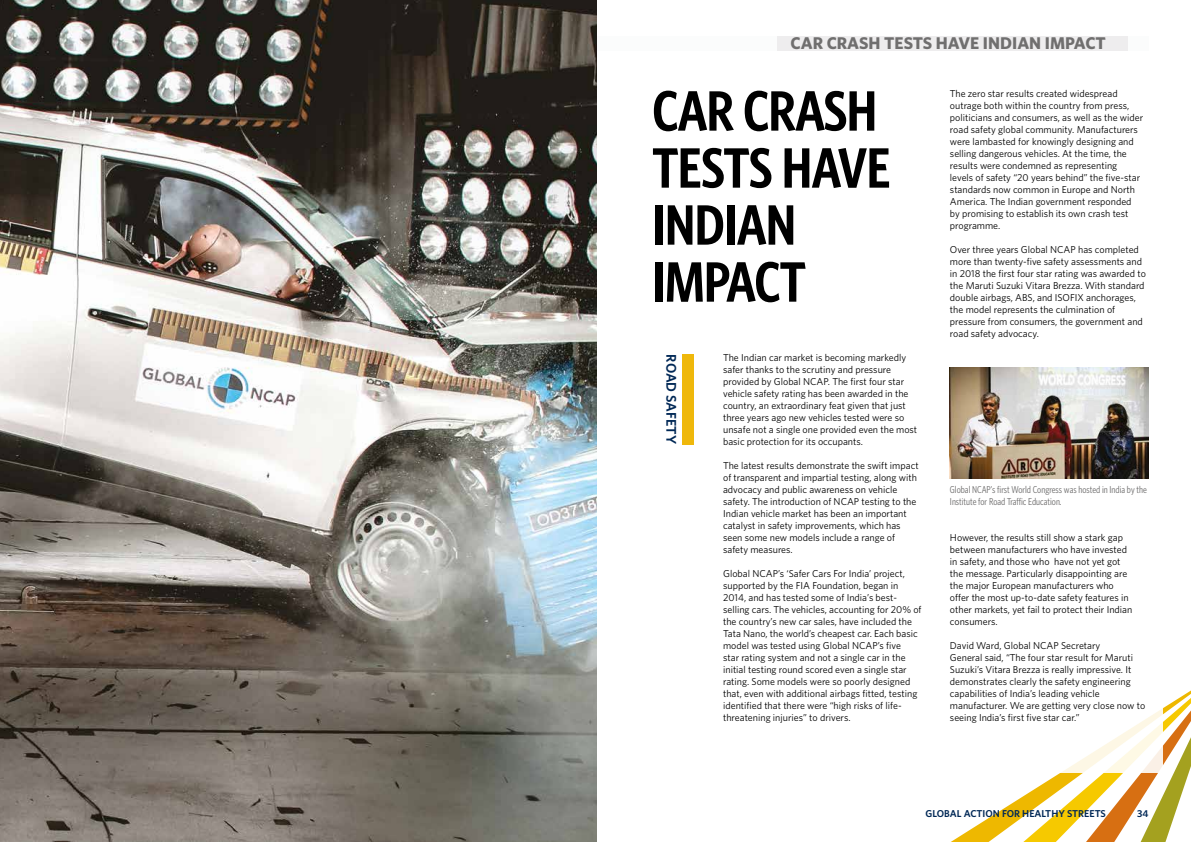
<style>
.page{position:relative;width:1191px;height:842px;background:#fff}
.page>*{position:absolute;margin:0;border:0;box-sizing:border-box;transform-origin:0 0}
.t1{font:600 57px/57px "Whitney Condensed";letter-spacing:-.015em;color:#000}
.t2{font:700 17px "Whitney";color:#706f6f}
.t3{font:600 14px "Whitney";color:#002856}
.t4{font:10px/12px "Whitney";color:#000}
.t5{font:10px/12px "Whitney Condensed";color:#706f6f}
.t6{font:600 10px "Whitney";color:#002856}
</style>
<div class="page">
<svg style="left:951px;top:690px;width:240px;height:152px"></svg>
<div style="left:43px;top:36px;width:1105px;height:14px;background:#fbfcfc"></div>
<div style="left:777px;top:36px;width:350px;height:14px;background:#eeedee"></div>
<div style="left:652px;top:71px;width:510px;height:701px;background:#fff"></div>
<img style="left:0;top:0;width:597px;height:842px">
<img style="left:950px;top:367px;width:198px;height:112px">
<div style="left:682px;top:354px;width:12px;height:91px;background:#efb80b"></div>
<h2 class="t2" style="left:790px;top:32px;width:317px">CAR CRASH TESTS HAVE INDIAN IMPACT</h2>
<h1 class="t1" style="left:652px;top:80px;width:240px">CAR CRASH<br>TESTS HAVE<br>INDIAN<br>IMPACT</h1>
<h3 class="t3" style="left:680px;top:354px;width:91px;rotate:90deg">ROAD SAFETY</h3>
<p class="t4" style="left:723px;top:351px;width:196px">The Indian car market is becoming markedly safer thanks to the scrutiny and pressure provided by Global NCAP. The first four star vehicle safety rating has been awarded in the country, an extraordinary feat given that just three years ago new vehicles tested were so unsafe not a single one provided even the most basic protection for its occupants.</p>
<p class="t4" style="left:723px;top:459px;width:197px">The latest results demonstrate the swift impact of transparent and impartial testing, along with advocacy and public awareness on vehicle safety. The introduction of NCAP testing to the Indian vehicle market has been an important catalyst in safety improvements, which has seen some new models include a range of safety measures.</p>
<p class="t4" style="left:723px;top:567px;width:200px">Global NCAP’s ‘Safer Cars For India’ project, supported by the FIA Foundation, began in 2014, and has tested some of India’s best&shy;selling cars. The vehicles, accounting for 20% of the country’s new car sales, have included the Tata Nano, the world’s cheapest car. Each basic model was tested using Global NCAP’s five<br>star rating system and not a single car in the initial testing round scored even a single star rating. Some models were so poorly designed that, even with additional airbags fitted, testing identified that there were “high risks of life&shy;threatening injuries” to drivers.</p>
<p class="t4" style="left:950px;top:87px;width:195px">The zero star results created widespread outrage both within the country from press, politicians and consumers, as well as the wider road safety global community. Manufacturers were lambasted for knowingly designing and selling dangerous vehicles. At the time, the results were condemned as representing<br>levels of safety “20 years behind” the five-star standards now common in Europe and North America. The Indian government responded by promising to establish its own crash test programme.</p>
<p class="t4" style="left:950px;top:243px;width:197px">Over three years Global NCAP has completed more than twenty-five safety assessments and in 2018 the first four star rating was awarded to the Maruti Suzuki Vitara Brezza. With standard double airbags, ABS, and ISOFIX anchorages, the model represents the culmination of pressure from consumers, the government and road safety advocacy.</p>
<p class="t5" style="left:950px;top:483px;width:198px">Global NCAP’s first World Congress was hosted in India by the<br>Institute for Road Traffic Education.</p>
<p class="t4" style="left:950px;top:531px;width:184px">However, the results still show a stark gap between manufacturers who have invested in safety, and those who have not yet got the message. Particularly disappointing are the major European manufacturers who offer the most up-to-date safety features in other markets, yet fail to protect their Indian consumers.</p>
<p class="t4" style="left:950px;top:639px;width:197px">David Ward, Global NCAP Secretary<br>General said, “The four star result for Maruti Suzuki’s Vitara Brezza is really impressive. It demonstrates clearly the safety engineering capabilities of India’s leading vehicle manufacturer. We are getting very close now to seeing India’s first five star car.”</p>
<p class="t6" style="left:925px;top:807px;width:182px">GLOBAL ACTION FOR HEALTHY STREETS</p>
<p class="t6" style="left:1137px;top:807px;width:13px">34</p>
</div>
